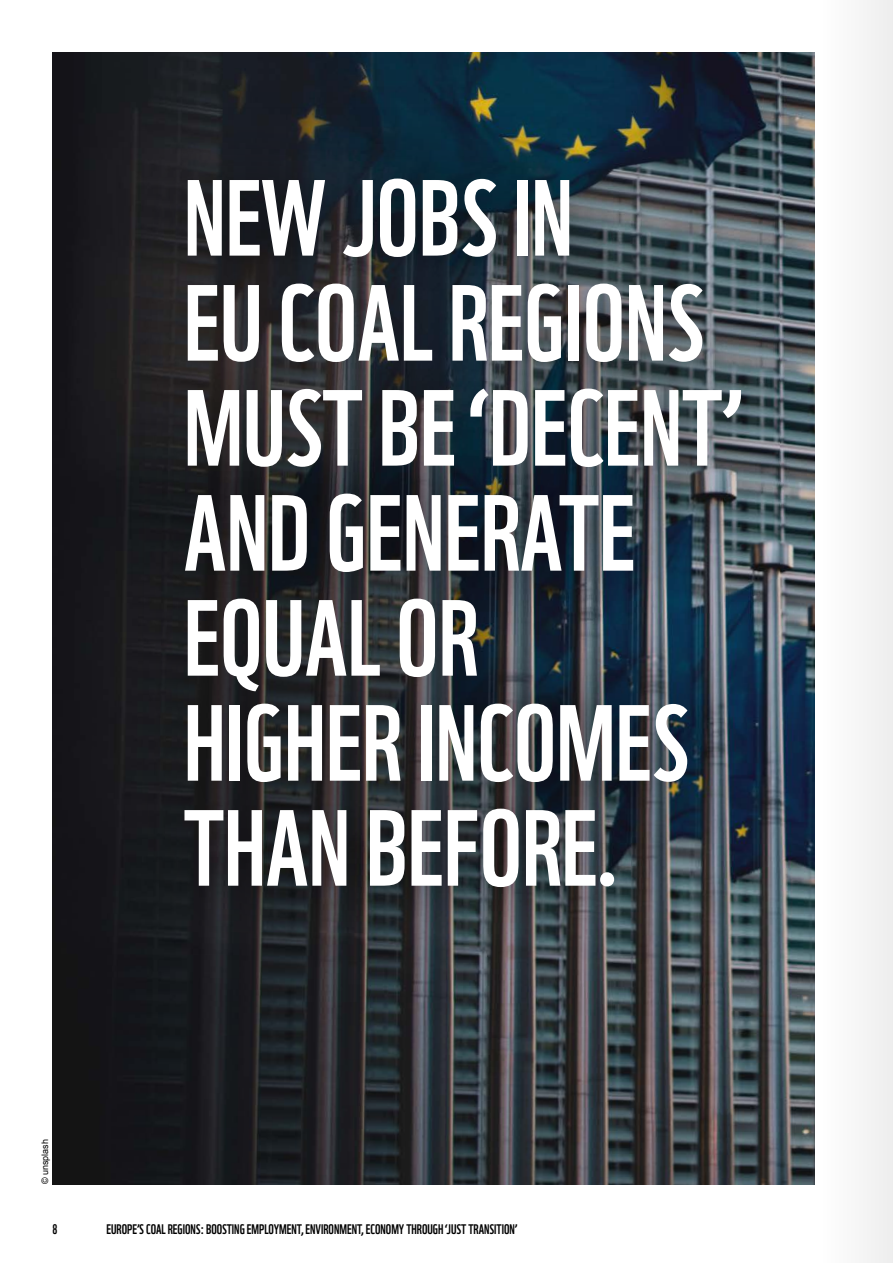
<style>
.page{position:relative;width:893px;height:1263px;background:#fff}
.page>*{position:absolute;margin:0;border:0;box-sizing:border-box;transform-origin:0 0}
.t1{font:105px/105px "WWF";color:#fff}
.t2{font:13.5px "WWF";color:#000}
.t3{font:9px "Arial";color:#000}
</style>
<div class="page">
<img style="left:53px;top:53px;width:727px;height:1131px">
<div style="left:108px;top:102px;width:706px;height:862px;background:#000;opacity:.75"></div>
<svg style="left:780px;top:0;width:113px;height:1263px;fill:#f3f3f3"></svg>
<p class="t3" style="left:39px;top:1184px;width:47px;rotate:-90deg">© unsplash</p>
<h1 class="t1" style="left:184px;top:155px;width:557px">NEW JOBS IN<br>EU COAL REGIONS<br>MUST BE ‘DECENT’<br>AND GENERATE<br>EQUAL OR<br>HIGHER INCOMES<br>THAN BEFORE.</h1>
<p class="t2" style="left:53px;top:1219px;width:6px">8</p>
<p class="t2" style="left:107px;top:1219px;width:412px">EUROPE’S COAL REGIONS: BOOSTING EMPLOYMENT, ENVIRONMENT, ECONOMY THROUGH ‘JUST TRANSITION’</p>
</div>
